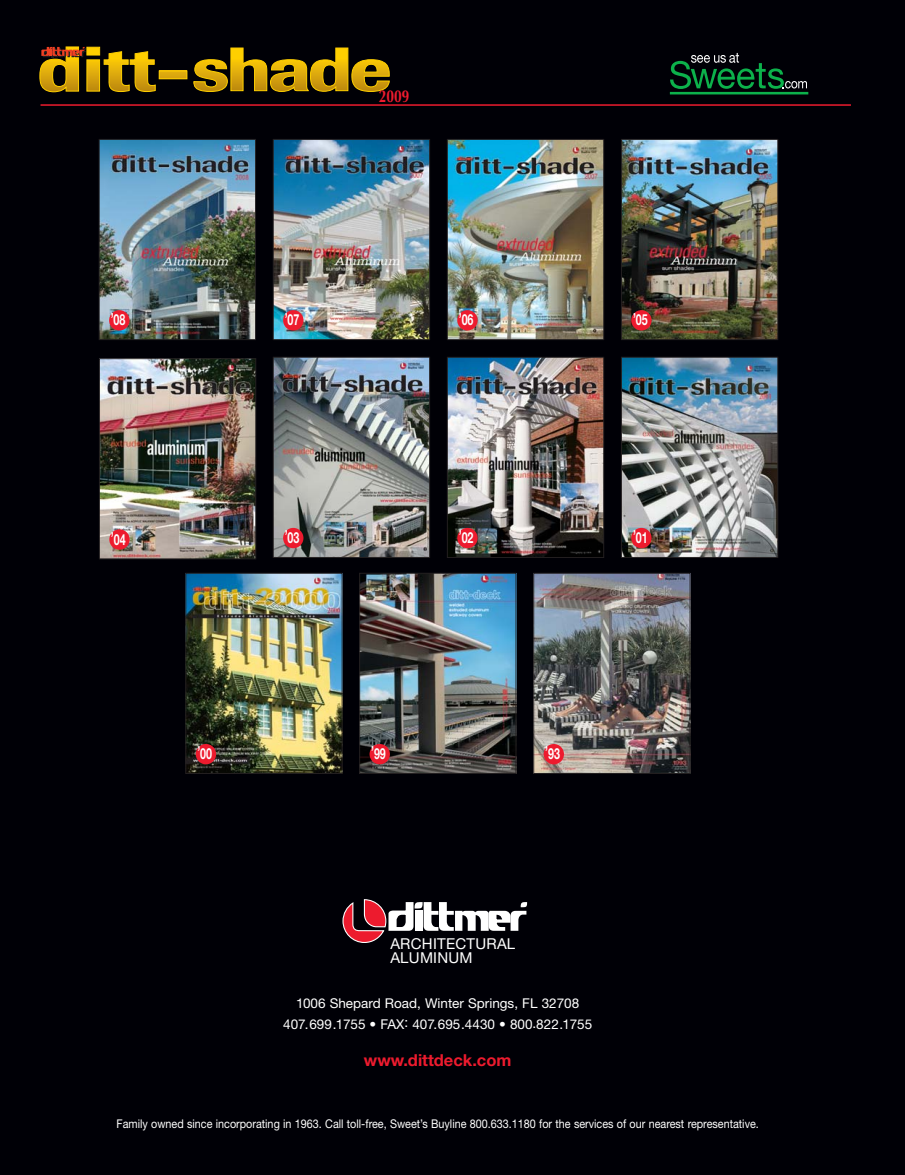
<style>
.page{position:relative;width:905px;height:1175px;background:#fff}
.page>*{position:absolute;margin:0;border:0;box-sizing:border-box;transform-origin:0 0}
.t1{font:700 17.25px "Optima";color:#ed1b2e;scale:.8 1}
.t2{font:700 16.5px "Helvetica Neue";color:#ed1b2e}
.t3{font:700 15.3px "Helvetica Neue";color:#fff;scale:.7 1}
.t4{font:15px/13.2px "Helvetica Neue";letter-spacing:.015em;color:#fff}
.t5{font:13.5px/21px "Helvetica Neue";color:#fff;text-align:center}
.t6{font:12px "Helvetica Neue";color:#fff;scale:.9 1}
</style>
<div class="page">
<div style="left:0;top:0;width:904px;height:1174px;background:#000006"></div>
<img style="left:188px;top:575px;width:152px;height:196px">
<div style="left:186px;top:573px;width:156px;height:200px;border:1px solid #231f20"></div>
<div style="left:196px;top:744px;width:20px;height:20px;background:#ed1b2e;border-radius:50%"></div>
<img style="left:101px;top:360px;width:153px;height:197px">
<div style="left:99px;top:358px;width:157px;height:201px;border:1px solid #231f20"></div>
<div style="left:109px;top:529px;width:21px;height:20px;background:#ed1b2e;border-radius:50%"></div>
<img style="left:623px;top:141px;width:153px;height:197px">
<div style="left:621px;top:139px;width:157px;height:201px;border:1px solid #231f20"></div>
<div style="left:631px;top:310px;width:20px;height:20px;background:#ed1b2e;border-radius:50%"></div>
<img style="left:449px;top:141px;width:153px;height:197px">
<div style="left:447px;top:139px;width:157px;height:201px;border:1px solid #231f20"></div>
<div style="left:457px;top:310px;width:20px;height:20px;background:#ed1b2e;border-radius:50%"></div>
<img style="left:275px;top:141px;width:153px;height:197px">
<div style="left:273px;top:139px;width:157px;height:201px;border:1px solid #231f20"></div>
<div style="left:283px;top:310px;width:20px;height:20px;background:#ed1b2e;border-radius:50%"></div>
<img style="left:101px;top:141px;width:153px;height:197px">
<div style="left:99px;top:139px;width:157px;height:201px;border:1px solid #231f20"></div>
<div style="left:109px;top:310px;width:20px;height:20px;background:#ed1b2e;border-radius:50%"></div>
<svg style="left:342px;top:899px;width:185px;height:43px"></svg>
<div style="left:159px;top:71px;width:28px;height:8px;background:#dba80e"></div>
<div style="left:159px;top:71px;width:28px;height:8px;border:1px solid #ffcf00"></div>
<svg style="left:39px;top:46px;width:117px;height:47px"></svg>
<svg style="left:193px;top:47px;width:197px;height:45px"></svg>
<hr style="left:40px;top:104px;width:810px;height:2px;background:#ed1b2e">
<img style="left:361px;top:575px;width:153px;height:196px">
<div style="left:359px;top:573px;width:157px;height:200px;border:1px solid #231f20"></div>
<div style="left:369px;top:744px;width:21px;height:20px;background:#ed1b2e;border-radius:50%"></div>
<img style="left:535px;top:575px;width:153px;height:196px">
<div style="left:533px;top:573px;width:157px;height:200px;border:1px solid #231f20"></div>
<div style="left:543px;top:744px;width:21px;height:20px;background:#ed1b2e;border-radius:50%"></div>
<img style="left:449px;top:359px;width:153px;height:196px">
<div style="left:447px;top:357px;width:157px;height:200px;border:1px solid #231f20"></div>
<div style="left:457px;top:528px;width:20px;height:20px;background:#ed1b2e;border-radius:50%"></div>
<img style="left:275px;top:359px;width:153px;height:196px">
<div style="left:273px;top:357px;width:157px;height:200px;border:1px solid #231f20"></div>
<div style="left:283px;top:528px;width:20px;height:20px;background:#ed1b2e;border-radius:50%"></div>
<img style="left:623px;top:359px;width:153px;height:196px">
<div style="left:621px;top:357px;width:157px;height:200px;border:1px solid #231f20"></div>
<div style="left:631px;top:528px;width:20px;height:20px;background:#ed1b2e;border-radius:50%"></div>
<svg style="left:670px;top:53px;width:137px;height:36px"></svg>
<hr style="left:670px;top:92px;width:138px;height:2px;background:#0cb14b">
<h1 class="t1" style="left:379px;top:89px;width:40px">2009</h1>
<p class="t3" style="left:111px;top:314px;width:22px">’08</p>
<p class="t3" style="left:285px;top:314px;width:22px">’07</p>
<p class="t3" style="left:459px;top:314px;width:22px">’06</p>
<p class="t3" style="left:633px;top:314px;width:22px">’05</p>
<p class="t3" style="left:111px;top:534px;width:22px">’04</p>
<p class="t3" style="left:285px;top:532px;width:22px">’03</p>
<p class="t3" style="left:459px;top:532px;width:22px">’02</p>
<p class="t3" style="left:633px;top:532px;width:22px">’01</p>
<p class="t3" style="left:197px;top:748px;width:22px">’00</p>
<p class="t3" style="left:371px;top:748px;width:22px">’99</p>
<p class="t3" style="left:545px;top:748px;width:22px">’93</p>
<p class="t4" style="left:390px;top:939px;width:126px">ARCHITECTURAL<br>ALUMINUM</p>
<p class="t5" style="left:283px;top:994px;width:310px">1006 Shepard Road, Winter Springs, FL 32708<br>407.699.1755 • FAX: 407.695.4430 • 800.822.1755</p>
<h2 class="t2" style="left:364px;top:1054px;width:149px">www.dittdeck.com</h2>
<p class="t6" style="left:116px;top:1119px;width:715px">Family owned since incorporating in 1963. Call toll-free, Sweet’s Buyline 800.633.1180 for the services of our nearest representative.</p>
</div>
